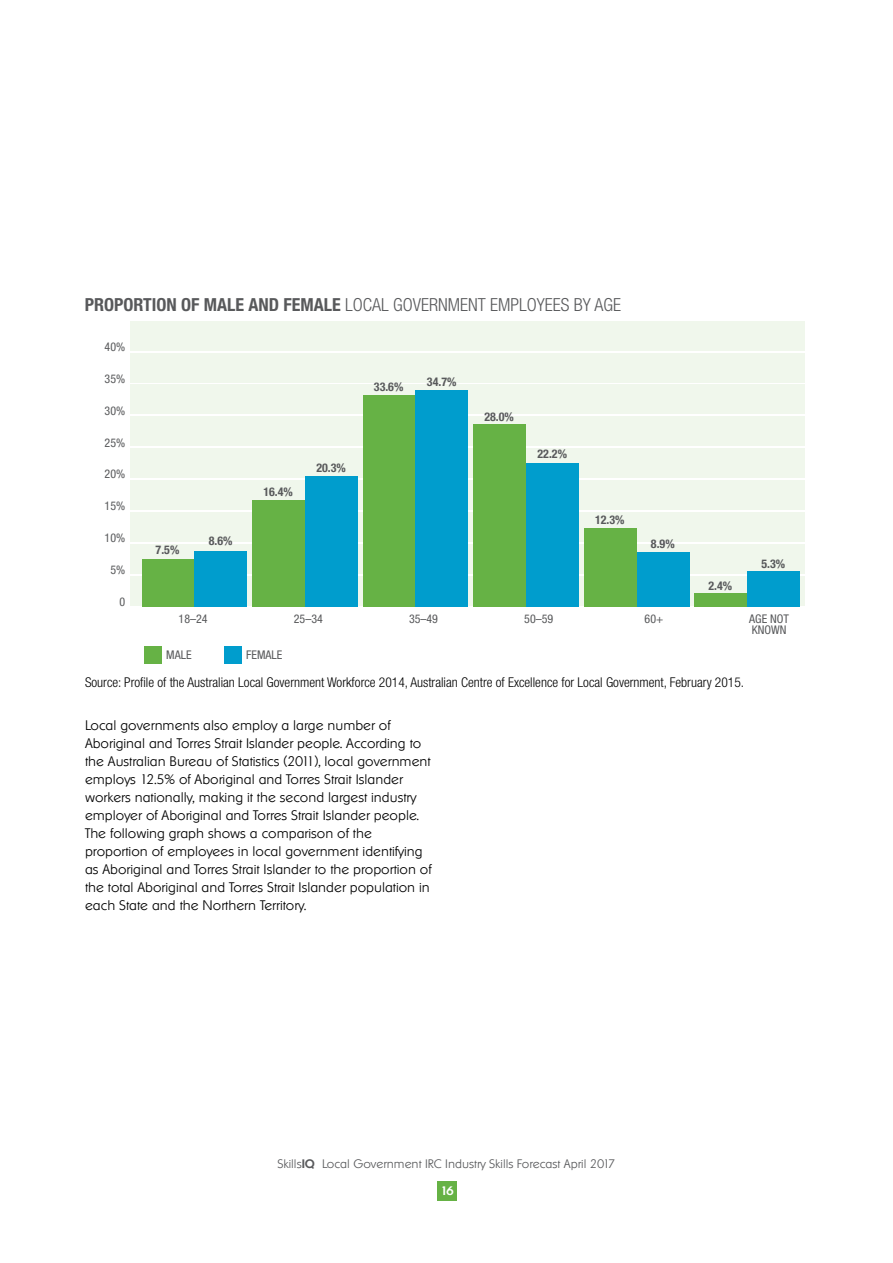
<style>
.page{position:relative;width:893px;height:1263px;background:#fff}
.page>*{position:absolute;margin:0;border:0;box-sizing:border-box;transform-origin:0 0}
.t1{font:300 condensed 18px "Helvetica Neue";color:#58595b}
.t2{font:200 13.5px/18px "Ornitons Serial";color:#000}
.t3{font:300 condensed 13.5px "Helvetica Neue";color:#000}
.t4{font:condensed 12px/11.4px "Helvetica Neue";color:#58595b}
.t5{font:200 12px "Ornitons Serial";color:#58595b}
.t6{font:700 condensed 12px "Helvetica Neue";color:#58595b}
.t7{font:500 12px "Ornitons Serial";color:#fff}
.s1{font-weight:700}
.s2{font-weight:500}
</style>
<div class="page">
<div style="left:437px;top:1181px;width:20px;height:20px;background:#66b245"></div>
<div style="left:131px;top:321px;width:674px;height:30px;background:#f0f7ec"></div>
<div style="left:131px;top:353px;width:674px;height:29px;background:#f0f7ec"></div>
<div style="left:131px;top:385px;width:674px;height:29px;background:#f0f7ec"></div>
<div style="left:131px;top:416px;width:674px;height:30px;background:#f0f7ec"></div>
<div style="left:131px;top:448px;width:674px;height:30px;background:#f0f7ec"></div>
<div style="left:131px;top:480px;width:674px;height:30px;background:#f0f7ec"></div>
<div style="left:131px;top:512px;width:674px;height:30px;background:#f0f7ec"></div>
<div style="left:131px;top:544px;width:674px;height:30px;background:#f0f7ec"></div>
<div style="left:131px;top:576px;width:674px;height:30px;background:#f0f7ec"></div>
<div style="left:142px;top:559px;width:52px;height:48px;background:#66b245"></div>
<div style="left:252px;top:500px;width:53px;height:107px;background:#66b245"></div>
<div style="left:363px;top:395px;width:53px;height:212px;background:#66b245"></div>
<div style="left:473px;top:424px;width:53px;height:183px;background:#66b245"></div>
<div style="left:584px;top:529px;width:53px;height:78px;background:#66b245"></div>
<div style="left:695px;top:593px;width:52px;height:14px;background:#66b245"></div>
<div style="left:194px;top:551px;width:53px;height:56px;background:#009dcd"></div>
<div style="left:305px;top:477px;width:53px;height:130px;background:#009dcd"></div>
<div style="left:416px;top:390px;width:52px;height:217px;background:#009dcd"></div>
<div style="left:526px;top:463px;width:53px;height:144px;background:#009dcd"></div>
<div style="left:637px;top:553px;width:52px;height:54px;background:#009dcd"></div>
<div style="left:747px;top:571px;width:53px;height:36px;background:#009dcd"></div>
<div style="left:145px;top:647px;width:17px;height:17px;background:#66b245"></div>
<div style="left:225px;top:647px;width:17px;height:17px;background:#009dcd"></div>
<h1 class="t1" style="left:85px;top:294px;width:538px"><span class="s1">PROPORTION OF MALE AND FEMALE</span> LOCAL GOVERNMENT EMPLOYEES BY AGE</h1>
<p class="t4" style="left:105px;top:341px;width:22px">40%</p>
<p class="t4" style="left:105px;top:373px;width:22px">35%</p>
<p class="t4" style="left:105px;top:405px;width:22px">30%</p>
<p class="t4" style="left:105px;top:437px;width:22px">25%</p>
<p class="t4" style="left:105px;top:468px;width:22px">20%</p>
<p class="t4" style="left:105px;top:500px;width:22px">15%</p>
<p class="t4" style="left:105px;top:532px;width:22px">10%</p>
<p class="t4" style="left:110px;top:564px;width:16px">5%</p>
<p class="t4" style="left:119px;top:596px;width:7px">0</p>
<p class="t4" style="left:179px;top:613px;width:31px">18–24</p>
<p class="t4" style="left:294px;top:613px;width:31px">25–34</p>
<p class="t4" style="left:409px;top:613px;width:31px">35–49</p>
<p class="t4" style="left:524px;top:613px;width:31px">50–59</p>
<p class="t4" style="left:645px;top:613px;width:20px">60+</p>
<p class="t4" style="left:749px;top:613px;width:41px">AGE NOT<br>KNOWN</p>
<p class="t4" style="left:166px;top:649px;width:27px">MALE</p>
<p class="t4" style="left:246px;top:649px;width:38px">FEMALE</p>
<p class="t6" style="left:427px;top:374px;width:31px">34.7%</p>
<p class="t6" style="left:374px;top:379px;width:31px">33.6%</p>
<p class="t6" style="left:484px;top:409px;width:31px">28.0%</p>
<p class="t6" style="left:537px;top:446px;width:31px">22.2%</p>
<p class="t6" style="left:316px;top:460px;width:31px">20.3%</p>
<p class="t6" style="left:263px;top:484px;width:31px">16.4%</p>
<p class="t6" style="left:595px;top:512px;width:31px">12.3%</p>
<p class="t6" style="left:209px;top:533px;width:25px">8.6%</p>
<p class="t6" style="left:651px;top:536px;width:25px">8.9%</p>
<p class="t6" style="left:156px;top:542px;width:25px">7.5%</p>
<p class="t6" style="left:761px;top:556px;width:25px">5.3%</p>
<p class="t6" style="left:708px;top:578px;width:25px">2.4%</p>
<p class="t3" style="left:85px;top:674px;width:661px">Source: Profile of the Australian Local Government Workforce 2014, Australian Centre of Excellence for Local Government, February 2015.</p>
<p class="t2" style="left:85px;top:716px;width:348px">Local governments also employ a large number of Aboriginal and Torres Strait Islander people. According to the Australian Bureau of Statistics (2011), local government employs 12.5% of Aboriginal and Torres Strait Islander workers nationally, making it the second largest industry employer of Aboriginal and Torres Strait Islander people.<br>The following graph shows a comparison of the proportion of employees in local government identifying as Aboriginal and Torres Strait Islander to the proportion of the total Aboriginal and Torres Strait Islander population in each State and the Northern Territory.</p>
<p class="t5" style="left:277px;top:1157px;width:339px">Skills<span class="s2">IQ</span> Local Government IRC Industry Skills Forecast April 2017</p>
<p class="t7" style="left:440px;top:1183px;width:16px">16</p>
</div>
